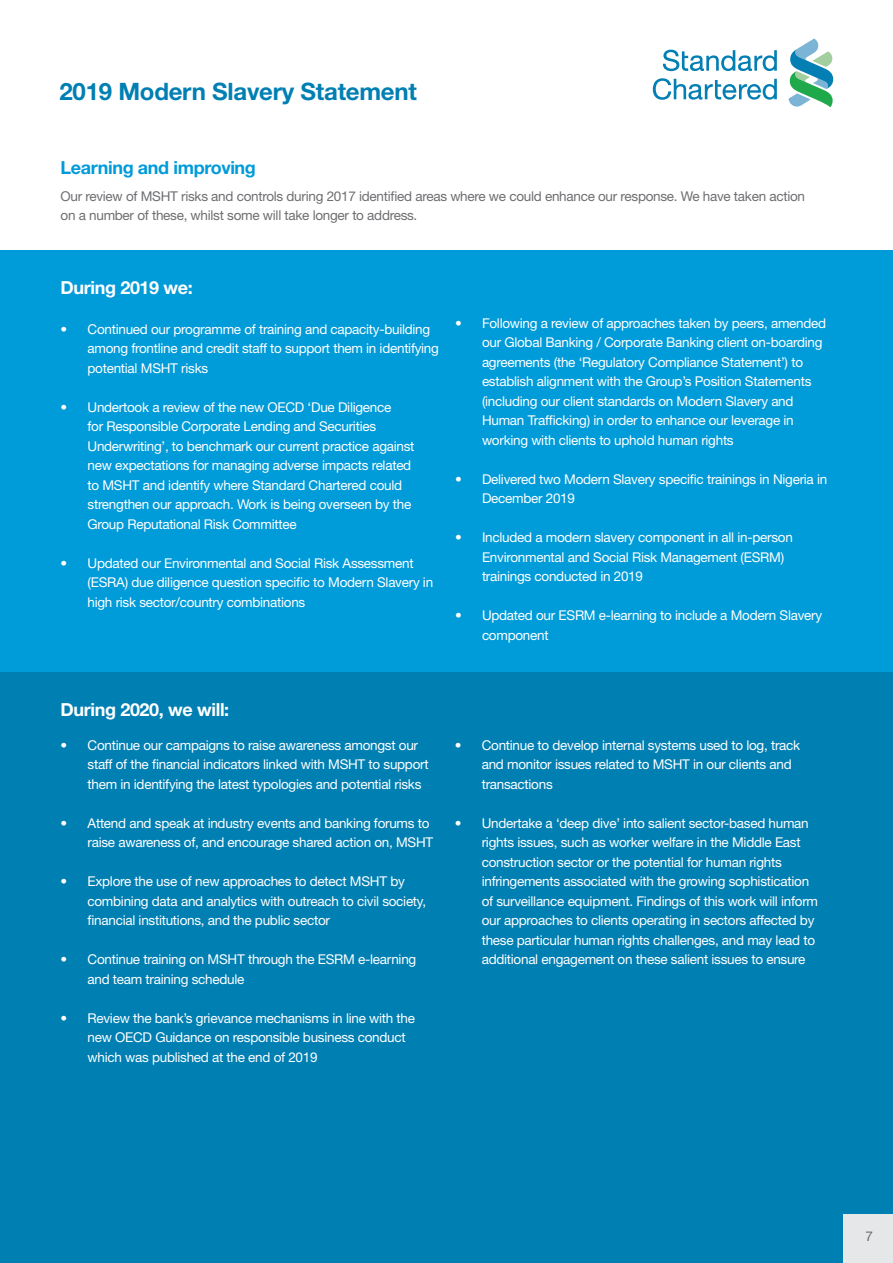
<style>
.page{position:relative;width:893px;height:1263px;background:#fff}
.page>*{position:absolute;margin:0;border:0;box-sizing:border-box;transform-origin:0 0}
.t1{font:700 24px "Helvetica Neue";letter-spacing:-.01em;color:#007fb3}
.t2{font:700 18px "Helvetica Neue";letter-spacing:-.02em;color:#fff}
.t3{font:700 18px "Helvetica Neue";letter-spacing:-.02em;color:#009bd9}
.t4{font:13.5px/19.5px "Helvetica Neue";letter-spacing:-.02em;color:#fff}
.t5{font:13.5px/19.5px "Helvetica Neue";letter-spacing:-.02em;color:#6d6e71}
</style>
<div class="page">
<svg style="left:663px;top:50px;width:114px;height:21px"></svg>
<svg style="left:653px;top:78px;width:124px;height:22px"></svg>
<svg style="left:788px;top:39px;width:45px;height:68px"></svg>
<div style="left:0;top:250px;width:893px;height:671px;background:#009bd9"></div>
<div style="left:0;top:672px;width:893px;height:591px;background:#007fb3"></div>
<div style="left:844px;top:1214px;width:49px;height:49px;background:#e6e7e8"></div>
<h1 class="t1" style="left:60px;top:77px;width:359px">2019 Modern Slavery Statement</h1>
<h4 class="t3" style="left:61px;top:156px;width:197px">Learning and improving</h4>
<p class="t5" style="left:61px;top:186px;width:746px">Our review of MSHT risks and controls during 2017 identifed areas where we could enhance our response. We have taken action on a number of these, whilst some will take longer to address.</p>
<h4 class="t2" style="left:61px;top:277px;width:134px">During 2019 we:</h4>
<p class="t4" style="left:88px;top:319px;width:353px;text-indent:-27px">• Continued our programme of training and capacity-building among frontline and credit staff to support them in identifying potential MSHT risks</p>
<p class="t4" style="left:88px;top:397px;width:328px;text-indent:-27px">• Undertook a review of the new OECD ‘Due Diligence<br>for Responsible Corporate Lending and Securities Underwriting’, to benchmark our current practice against new expectations for managing adverse impacts related to MSHT and identify where Standard Chartered could strengthen our approach. Work is being overseen by the Group Reputational Risk Committee</p>
<p class="t4" style="left:88px;top:553px;width:347px;text-indent:-27px">• Updated our Environmental and Social Risk Assessment (ESRA) due diligence question specifc to Modern Slavery in high risk sector/country combinations</p>
<p class="t4" style="left:482px;top:313px;width:346px;text-indent:-27px">• Following a review of approaches taken by peers, amended our Global Banking / Corporate Banking client on-boarding agreements (the ‘Regulatory Compliance Statement’) to establish alignment with the Group’s Position Statements (including our client standards on Modern Slavery and Human Traffcking) in order to enhance our leverage in working with clients to uphold human rights</p>
<p class="t4" style="left:482px;top:469px;width:347px;text-indent:-27px">• Delivered two Modern Slavery specifc trainings in Nigeria in<br>December 2019</p>
<p class="t4" style="left:482px;top:527px;width:312px;text-indent:-27px">• Included a modern slavery component in all in-person<br>Environmental and Social Risk Management (ESRM) trainings conducted in 2019</p>
<p class="t4" style="left:482px;top:605px;width:342px;text-indent:-27px">• Updated our ESRM e-learning to include a Modern Slavery component</p>
<h4 class="t2" style="left:61px;top:699px;width:170px">During 2020, we will:</h4>
<p class="t4" style="left:88px;top:735px;width:343px;text-indent:-27px">• Continue our campaigns to raise awareness amongst our staff of the fnancial indicators linked with MSHT to support them in identifying the latest typologies and potential risks</p>
<p class="t4" style="left:61px;top:813px;width:374px;text-align:right">• Attend and speak at industry events and banking forums to raise awareness of, and encourage shared action on, MSHT</p>
<p class="t4" style="left:88px;top:871px;width:340px;text-indent:-27px">• Explore the use of new approaches to detect MSHT by combining data and analytics with outreach to civil society, fnancial institutions, and the public sector</p>
<p class="t4" style="left:88px;top:949px;width:330px;text-indent:-27px">• Continue training on MSHT through the ESRM e-learning and team training schedule</p>
<p class="t4" style="left:88px;top:1008px;width:329px;text-indent:-27px">• Review the bank’s grievance mechanisms in line with the new OECD Guidance on responsible business conduct which was published at the end of 2019</p>
<p class="t4" style="left:482px;top:735px;width:320px;text-indent:-27px">• Continue to develop internal systems used to log, track and monitor issues related to MSHT in our clients and transactions</p>
<p class="t4" style="left:482px;top:813px;width:338px;text-indent:-27px">• Undertake a ‘deep dive’ into salient sector-based human rights issues, such as worker welfare in the Middle East construction sector or the potential for human rights infringements associated with the growing sophistication of surveillance equipment. Findings of this work will inform our approaches to clients operating in sectors affected by these particular human rights challenges, and may lead to additional engagement on these salient issues to ensure</p>
<p class="t5" style="left:865px;top:1226px;width:9px">7</p>
</div>
